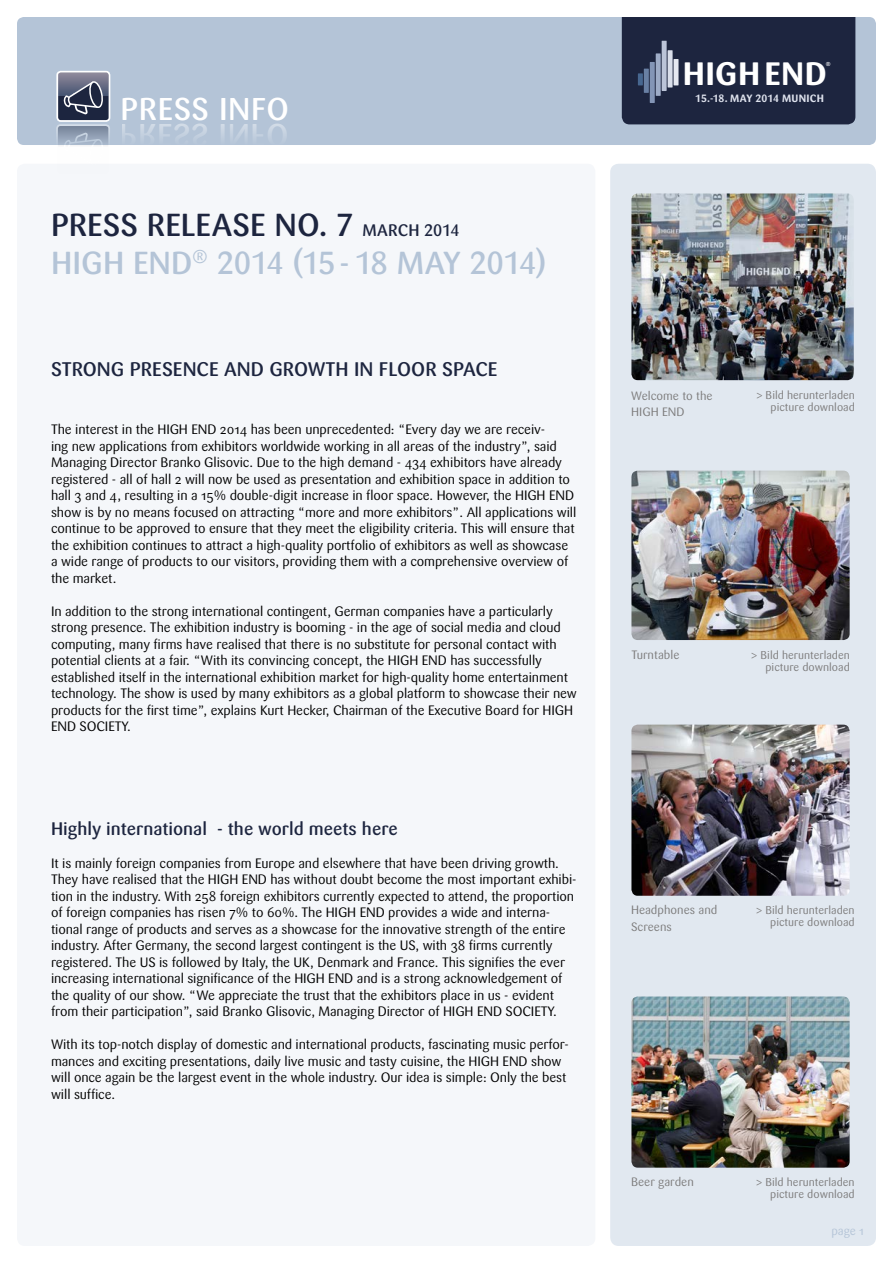
<style>
.page{position:relative;width:893px;height:1263px;background:#fff}
.page>*{position:absolute;margin:0;border:0;box-sizing:border-box;transform-origin:0 0}
.t1{font:700 32.1px "Sari";letter-spacing:.015em;color:#fff}
.t2{font:31.5px/37.5px "Sari Medium Caps";letter-spacing:-.005em;color:#b4c4d7}
.t3{font:31.2px "Sari Medium Caps";letter-spacing:.02em;color:#fff}
.t4{font:19.5px "Sari Medium Caps";color:#1d253f}
.t5{font:500 18px "Sari";color:#1d253f}
.t6{font:13.5px/16.5px "Sari";letter-spacing:-.01em;color:#000}
.t7{font:12px/16.5px "Sari";color:#7c7b7b}
.t8{font:12px "Sari";color:#b4c4d7}
.t9{font:11.25px/12px "Sari";color:#7c7b7b;text-align:right}
.t10{font:10.5px "Sari Bold Caps";letter-spacing:.02em;color:#dfe3ee}
.t11{font:700 5.7px "Sari";color:#fff}
.s1{color:#1d253f}
.s2{font-size:16.5px;color:#1d253f}
</style>
<div class="page">
<div style="left:17px;top:164px;width:578px;height:1082px;background:#f5f7fa;border-radius:8px"></div>
<div style="left:610px;top:164px;width:266px;height:1082px;background:#e1e8f0;border-radius:8px"></div>
<div style="left:17px;top:17px;width:859px;height:128px;background:#b4c4d7;border-radius:7px"></div>
<div style="left:622px;top:17px;width:233px;height:107px;background:#1d253f"></div>
<div style="left:56px;top:71px;width:54px;height:51px;border:2px solid #fff;border-radius:3px"></div>
<div style="left:56px;top:124px;width:54px;height:51px;border:2px solid #fff;border-radius:3px"></div>
<svg style="left:58px;top:72px;width:51px;height:102px"></svg>
<div style="left:662px;top:41px;width:5px;height:50px;background:#bbc4d8"></div>
<div style="left:668px;top:50px;width:5px;height:38px;background:#d9deea"></div>
<div style="left:673px;top:59px;width:5px;height:26px;background:#e6e9f1"></div>
<div style="left:656px;top:53px;width:5px;height:43px;background:#9eacc7"></div>
<div style="left:650px;top:62px;width:5px;height:41px;background:#8395b6"></div>
<div style="left:644px;top:69px;width:5px;height:24px;background:#6980a4"></div>
<div style="left:638px;top:73px;width:5px;height:12px;background:#476790"></div>
<img style="left:631px;top:471px;width:219px;height:169px">
<img style="left:631px;top:193px;width:223px;height:187px">
<img style="left:631px;top:725px;width:219px;height:171px">
<img style="left:631px;top:996px;width:219px;height:172px">
<h1 class="t1" style="left:683px;top:55px;width:146px">HIGHEND</h1>
<p class="t11" style="left:826px;top:61px;width:6px">®</p>
<h3 class="t3" style="left:120px;top:91px;width:170px">PRESS INFO</h3>
<p class="t10" style="left:695px;top:92px;width:130px">15.-18. MAY 2014 MUNICH</p>
<h2 class="t2" style="left:51px;top:207px;width:497px"><span class="s1">PRESS RELEASE NO. 7</span> <span class="s2">MARCH 2014<br></span>HIGH END<sup>®</sup> 2014 (15- 18 MAY 2014)</h2>
<h3 class="t4" style="left:51px;top:357px;width:448px">STRONG PRESENCE AND GROWTH IN FLOOR SPACE</h3>
<p class="t6" style="left:51px;top:421px;width:527px">The interest in the HIGH END 2014 has been unprecedented: “Every day we are receiv-<br>ing new applications from exhibitors worldwide working in all areas of the industry”, said Managing Director Branko Glisovic. Due to the high demand - 434 exhibitors have already registered - all of hall 2 will now be used as presentation and exhibition space in addition to hall 3 and 4, resulting in a 15% double-digit increase in floor space. However, the HIGH END show is by no means focused on attracting “more and more exhibitors”. All applications will continue to be approved to ensure that they meet the eligibility criteria. This will ensure that the exhibition continues to attract a high-quality portfolio of exhibitors as well as showcase a wide range of products to our visitors, providing them with a comprehensive overview of the market.</p>
<p class="t6" style="left:51px;top:603px;width:527px">In addition to the strong international contingent, German companies have a particularly strong presence. The exhibition industry is booming - in the age of social media and cloud computing, many firms have realised that there is no substitute for personal contact with potential clients at a fair. “With its convincing concept, the HIGH END has successfully established itself in the international exhibition market for high-quality home entertainment technology. The show is used by many exhibitors as a global platform to showcase their new products for the first time”, explains Kurt Hecker, Chairman of the Executive Board for HIGH END SOCIETY.</p>
<h3 class="t5" style="left:51px;top:818px;width:348px">Highly international - the world meets here</h3>
<p class="t6" style="left:51px;top:855px;width:527px">It is mainly foreign companies from Europe and elsewhere that have been driving growth.<br>They have realised that the HIGH END has without doubt become the most important exhibi&shy;tion in the industry. With 258 foreign exhibitors currently expected to attend, the proportion of foreign companies has risen 7% to 60%. The HIGH END provides a wide and interna&shy;tional range of products and serves as a showcase for the innovative strength of the entire industry. After Germany, the second largest contingent is the US, with 38 firms currently registered. The US is followed by Italy, the UK, Denmark and France. This signifies the ever increasing international significance of the HIGH END and is a strong acknowledgement of the quality of our show. “We appreciate the trust that the exhibitors place in us - evident from their participation”, said Branko Glisovic, Managing Director of HIGH END SOCIETY.</p>
<p class="t6" style="left:51px;top:1036px;width:519px">With its top-notch display of domestic and international products, fascinating music perfor&shy;mances and exciting presentations, daily live music and tasty cuisine, the HIGH END show will once again be the largest event in the whole industry. Our idea is simple: Only the best will suffice.</p>
<p class="t7" style="left:631px;top:387px;width:83px">Welcome to the<br>HIGH END</p>
<p class="t9" style="left:756px;top:389px;width:100px">&gt; Bild herunterladen picture download</p>
<p class="t7" style="left:631px;top:646px;width:50px">Turntable</p>
<p class="t9" style="left:751px;top:649px;width:100px">&gt; Bild herunterladen picture download</p>
<p class="t7" style="left:631px;top:902px;width:88px">Headphones and<br>Screens</p>
<p class="t9" style="left:756px;top:904px;width:100px">&gt; Bild herunterladen picture download</p>
<p class="t7" style="left:631px;top:1174px;width:64px">Beer garden</p>
<p class="t9" style="left:756px;top:1176px;width:100px">&gt; Bild herunterladen picture download</p>
<p class="t8" style="left:831px;top:1223px;width:34px">page 1</p>
</div>
